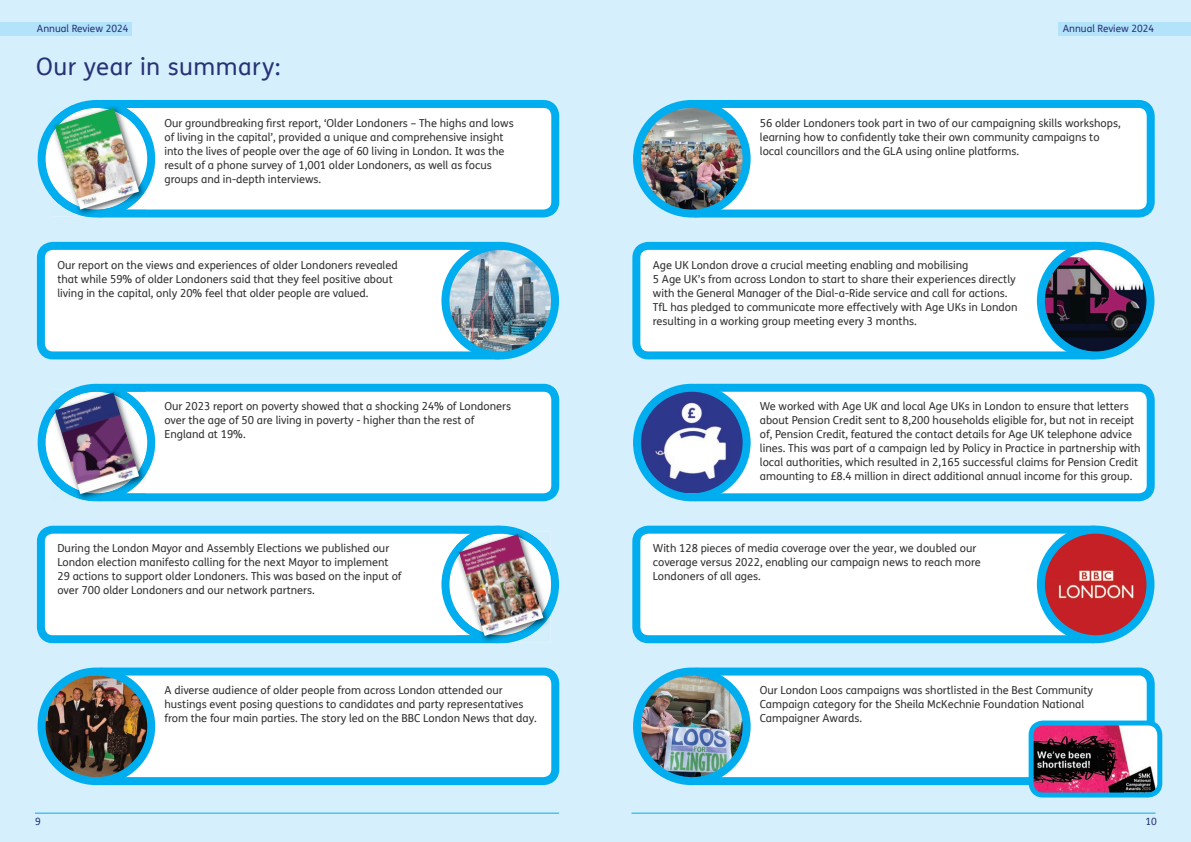
<style>
.page{position:relative;width:1191px;height:842px;background:#d5effc}
.page>*{position:absolute;margin:0;border:0;box-sizing:border-box;transform-origin:0 0}
.t1{font:24px "FS Me";letter-spacing:.015em;color:#273276}
.t2{font:11px/14px "FS Me";color:#312f30}
.t3{font:10px "FS Me";color:#273276}
</style>
<div class="page">
<div style="left:0;top:22px;width:132px;height:14px;background:#b2e3fa"></div>
<div style="left:1059px;top:22px;width:132px;height:14px;background:#b2e3fa"></div>
<hr style="left:631px;top:813px;width:524px;height:1px;background:#00aeef">
<hr style="left:35px;top:813px;width:524px;height:1px;background:#00aeef">
<svg style="left:155px;top:100px;width:404px;height:118px"></svg>
<svg style="left:38px;top:100px;width:117px;height:118px"></svg>
<div style="left:685px;top:104px;width:465px;height:110px;background:#fff;border-radius:12px"></div>
<div style="left:681px;top:100px;width:473px;height:118px;border:8px solid #00aeef;border-radius:12px"></div>
<img style="left:641px;top:104px;width:105px;height:110px">
<div style="left:633px;top:100px;width:117px;height:118px;border:8px solid #00aeef;border-radius:50%"></div>
<svg style="left:155px;top:384px;width:404px;height:117px"></svg>
<svg style="left:38px;top:384px;width:117px;height:117px"></svg>
<div style="left:685px;top:388px;width:465px;height:109px;background:#fff;border-radius:12px"></div>
<div style="left:681px;top:384px;width:473px;height:117px;border:8px solid #00aeef;border-radius:12px"></div>
<img style="left:637px;top:388px;width:109px;height:105px">
<div style="left:633px;top:384px;width:117px;height:117px;border:8px solid #00aeef;border-radius:50%"></div>
<div style="left:90px;top:671px;width:465px;height:110px;background:#fff;border-radius:12px"></div>
<div style="left:86px;top:667px;width:473px;height:118px;border:8px solid #00aeef;border-radius:12px"></div>
<img style="left:42px;top:675px;width:109px;height:106px">
<div style="left:38px;top:667px;width:117px;height:118px;border:8px solid #00aeef;border-radius:50%"></div>
<div style="left:685px;top:671px;width:465px;height:110px;background:#fff;border-radius:12px"></div>
<div style="left:681px;top:667px;width:473px;height:118px;border:8px solid #00aeef;border-radius:12px"></div>
<img style="left:640px;top:671px;width:106px;height:107px">
<div style="left:633px;top:667px;width:117px;height:118px;border:8px solid #00aeef;border-radius:50%"></div>
<div style="left:41px;top:246px;width:468px;height:109px;background:#fff;border-radius:12px"></div>
<div style="left:37px;top:242px;width:476px;height:117px;border:8px solid #00aeef;border-radius:12px"></div>
<img style="left:445px;top:246px;width:110px;height:109px;border-radius:55px">
<div style="left:441px;top:242px;width:118px;height:117px;border:8px solid #00aeef;border-radius:50%"></div>
<svg style="left:632px;top:242px;width:476px;height:117px"></svg>
<svg style="left:1041px;top:246px;width:109px;height:109px"></svg>
<img style="left:1041px;top:268px;width:10px;height:30px">
<img style="left:1116px;top:325px;width:28px;height:26px">
<div style="left:1037px;top:242px;width:117px;height:117px;border:8px solid #00aeef;border-radius:50%"></div>
<svg style="left:37px;top:526px;width:404px;height:117px"></svg>
<svg style="left:441px;top:526px;width:118px;height:117px"></svg>
<div style="left:636px;top:530px;width:468px;height:109px;background:#fff;border-radius:12px"></div>
<div style="left:632px;top:526px;width:476px;height:117px;border:8px solid #00aeef;border-radius:12px"></div>
<img style="left:1041px;top:530px;width:109px;height:109px">
<div style="left:1037px;top:526px;width:117px;height:117px;border:8px solid #00aeef;border-radius:50%"></div>
<img style="left:52px;top:105px;width:94px;height:111px">
<img style="left:54px;top:108px;width:85px;height:102px">
<img style="left:55px;top:108px;width:84px;height:101px">
<img style="left:52px;top:390px;width:94px;height:111px">
<img style="left:55px;top:392px;width:84px;height:102px">
<img style="left:456px;top:531px;width:94px;height:112px">
<img style="left:459px;top:534px;width:84px;height:102px">
<img style="left:1031px;top:723px;width:128px;height:72px">
<div style="left:1028px;top:720px;width:134px;height:77px;border:5px solid #00aeef;border-radius:12px"></div>
<p class="t3" style="left:37px;top:22px;width:93px">Annual Review 2024</p>
<p class="t3" style="left:1062px;top:22px;width:93px">Annual Review 2024</p>
<h1 class="t1" style="left:36px;top:50px;width:246px">Our year in summary:</h1>
<p class="t2" style="left:164px;top:116px;width:351px">Our groundbreaking first report, ‘Older Londoners – The highs and lows of living in the capital’, provided a unique and comprehensive insight into the lives of people over the age of 60 living in London. It was the result of a phone survey of 1,001 older Londoners, as well as focus groups and in-depth interviews.</p>
<p class="t2" style="left:760px;top:116px;width:362px">56 older Londoners took part in two of our campaigning skills workshops, learning how to confidently take their own community campaigns to local councillors and the GLA using online platforms.</p>
<p class="t2" style="left:57px;top:257px;width:342px">Our report on the views and experiences of older Londoners revealed that while 59% of older Londoners said that they feel positive about living in the capital, only 20% feel that older people are valued.</p>
<p class="t2" style="left:653px;top:257px;width:366px">Age UK London drove a crucial meeting enabling and mobilising<br>5 Age UK’s from across London to start to share their experiences directly with the General Manager of the Dial-a-Ride service and call for actions.<br>TfL has pledged to communicate more effectively with Age UKs in London resulting in a working group meeting every 3 months.</p>
<p class="t2" style="left:164px;top:399px;width:348px">Our 2023 report on poverty showed that a shocking 24% of Londoners over the age of 50 are living in poverty - higher than the rest of<br>England at 19%.</p>
<p class="t2" style="left:760px;top:399px;width:382px">We worked with Age UK and local Age UKs in London to ensure that letters about Pension Credit sent to 8,200 households eligible for, but not in receipt of, Pension Credit, featured the contact details for Age UK telephone advice lines. This was part of a campaign led by Policy in Practice in partnership with local authorities, which resulted in 2,165 successful claims for Pension Credit amounting to £8.4 million in direct additional annual income for this group.</p>
<p class="t2" style="left:57px;top:541px;width:346px">During the London Mayor and Assembly Elections we published our London election manifesto calling for the next Mayor to implement 29 actions to support older Londoners. This was based on the input of over 700 older Londoners and our network partners.</p>
<p class="t2" style="left:653px;top:541px;width:329px">With 128 pieces of media coverage over the year, we doubled our coverage versus 2022, enabling our campaign news to reach more<br>Londoners of all ages.</p>
<p class="t2" style="left:164px;top:683px;width:374px">A diverse audience of older people from across London attended our hustings event posing questions to candidates and party representatives from the four main parties. The story led on the BBC London News that day.</p>
<p class="t2" style="left:760px;top:683px;width:335px">Our London Loos campaigns was shortlisted in the Best Community<br>Campaign category for the Sheila McKechnie Foundation National<br>Campaigner Awards.</p>
<p class="t3" style="left:35px;top:814px;width:7px">9</p>
<p class="t3" style="left:1145px;top:814px;width:13px">10</p>
</div>
